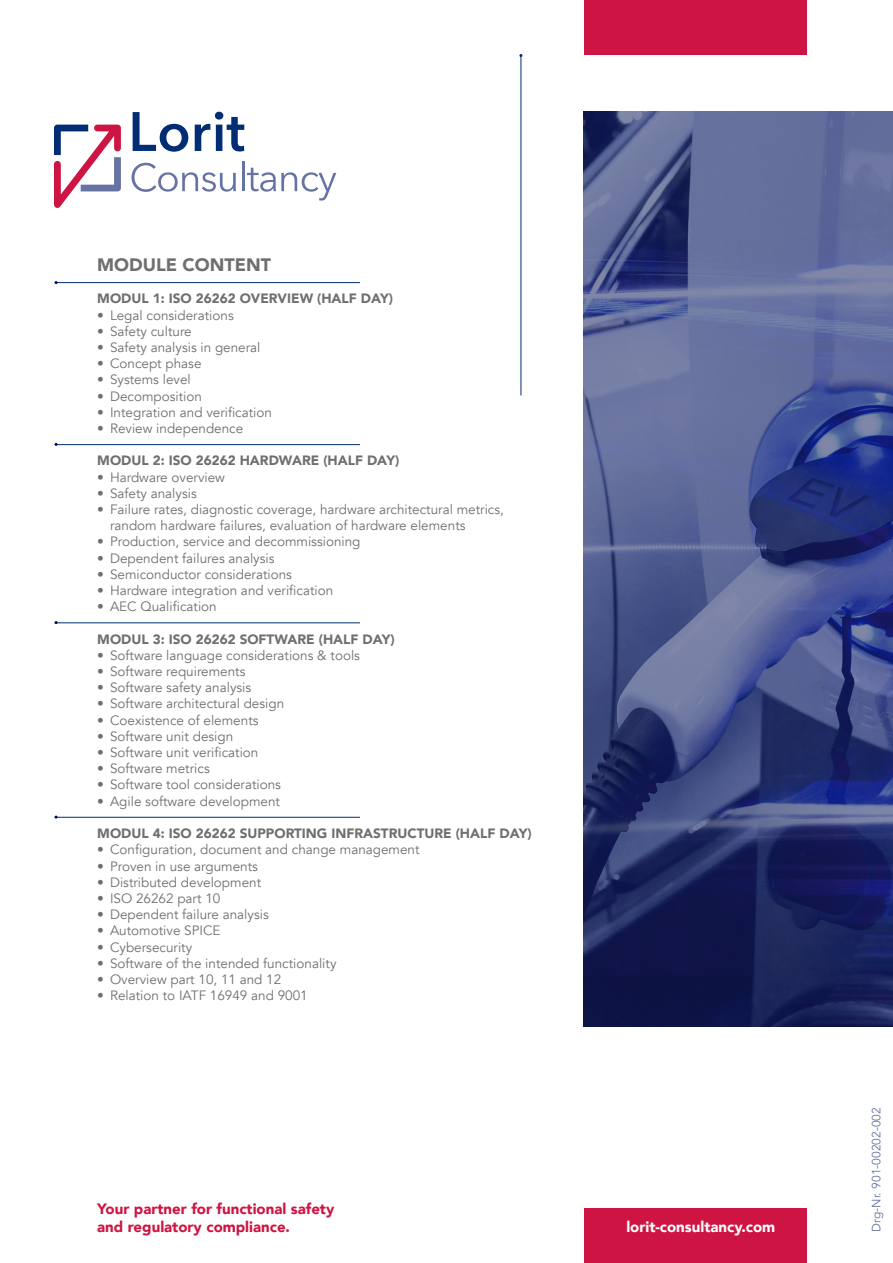
<style>
.page{position:relative;width:893px;height:1263px;background:#fff}
.page>*{position:absolute;margin:0;border:0;box-sizing:border-box;transform-origin:0 0}
.t1{font:900 18px "Avenir";color:#6f6f6e}
.t2{font:900 15px/18px "Avenir";color:#ce1442}
.t3{font:900 15px "Avenir";color:#fff}
.t4{font:13.5px/16.2px "Avenir";color:#6f6f6e}
.t5{font:900 13.5px "Avenir";color:#6f6f6e}
.t6{font:12px "Avenir";color:#6772a4}
</style>
<div class="page">
<hr style="left:521px;top:56px;width:1px;height:339px;background:#002d74">
<div style="left:584px;top:1209px;width:223px;height:54px;background:#ce1442"></div>
<div style="left:584px;top:0;width:223px;height:54px;background:#ce1442"></div>
<svg style="left:54px;top:125px;width:67px;height:83px"></svg>
<svg style="left:133px;top:112px;width:111px;height:40px"></svg>
<svg style="left:132px;top:163px;width:104px;height:29px"></svg>
<hr style="left:242px;top:162px;width:2px;height:29px;background:#6772a4">
<svg style="left:247px;top:168px;width:89px;height:33px"></svg>
<hr style="left:55px;top:282px;width:305px;height:1px;background:#002d74">
<hr style="left:55px;top:444px;width:305px;height:1px;background:#002d74">
<hr style="left:55px;top:622px;width:305px;height:1px;background:#002d74">
<hr style="left:55px;top:817px;width:305px;height:1px;background:#002d74">
<svg style="left:584px;top:112px;width:309px;height:915px;background:#444e83"></svg>
<h1 class="t1" style="left:97px;top:249px;width:175px">MODULE CONTENT</h1>
<p class="t5" style="left:97px;top:287px;width:297px">MODUL 1: ISO 26262 OVERVIEW (HALF DAY)</p>
<p class="t4" style="left:97px;top:307px;width:138px">• Legal considerations</p>
<p class="t4" style="left:97px;top:323px;width:96px">• Safety culture</p>
<p class="t4" style="left:97px;top:339px;width:165px">• Safety analysis in general</p>
<p class="t4" style="left:97px;top:356px;width:106px">• Concept phase</p>
<p class="t4" style="left:97px;top:372px;width:95px">• Systems level</p>
<p class="t4" style="left:97px;top:388px;width:106px">• Decomposition</p>
<p class="t4" style="left:97px;top:404px;width:176px">• Integration and verification</p>
<p class="t4" style="left:97px;top:420px;width:148px">• Review independence</p>
<p class="t5" style="left:97px;top:449px;width:304px">MODUL 2: ISO 26262 HARDWARE (HALF DAY)</p>
<p class="t4" style="left:97px;top:469px;width:129px">• Hardware overview</p>
<p class="t4" style="left:97px;top:485px;width:101px">• Safety analysis</p>
<p class="t4" style="left:110px;top:501px;width:395px;text-indent:-13px">• Failure rates, diagnostic coverage, hardware architectural metrics, random hardware failures, evaluation of hardware elements</p>
<p class="t4" style="left:97px;top:534px;width:265px">• Production, service and decommissioning</p>
<p class="t4" style="left:97px;top:550px;width:179px">• Dependent failures analysis</p>
<p class="t4" style="left:97px;top:566px;width:196px">• Semiconductor considerations</p>
<p class="t4" style="left:97px;top:582px;width:237px">• Hardware integration and verification</p>
<p class="t4" style="left:97px;top:599px;width:121px">• AEC Qualification</p>
<p class="t5" style="left:97px;top:627px;width:299px">MODUL 3: ISO 26262 SOFTWARE (HALF DAY)</p>
<p class="t4" style="left:97px;top:647px;width:264px">• Software language considerations &amp; tools</p>
<p class="t4" style="left:97px;top:663px;width:150px">• Software requirements</p>
<p class="t4" style="left:97px;top:680px;width:156px">• Software safety analysis</p>
<p class="t4" style="left:97px;top:696px;width:188px">• Software architectural design</p>
<p class="t4" style="left:97px;top:712px;width:163px">• Coexistence of elements</p>
<p class="t4" style="left:97px;top:728px;width:137px">• Software unit design</p>
<p class="t4" style="left:97px;top:744px;width:163px">• Software unit verification</p>
<p class="t4" style="left:97px;top:761px;width:114px">• Software metrics</p>
<p class="t4" style="left:97px;top:777px;width:185px">• Software tool considerations</p>
<p class="t4" style="left:97px;top:793px;width:184px">• Agile software development</p>
<p class="t5" style="left:97px;top:822px;width:436px">MODUL 4: ISO 26262 SUPPORTING INFRASTRUCTURE (HALF DAY)</p>
<p class="t4" style="left:97px;top:842px;width:324px">• Configuration, document and change management</p>
<p class="t4" style="left:97px;top:858px;width:162px">• Proven in use arguments</p>
<p class="t4" style="left:97px;top:874px;width:165px">• Distributed development</p>
<p class="t4" style="left:97px;top:890px;width:125px">• ISO 26262 part 10</p>
<p class="t4" style="left:97px;top:906px;width:173px">• Dependent failure analysis</p>
<p class="t4" style="left:97px;top:923px;width:125px">• Automotive SPICE</p>
<p class="t4" style="left:97px;top:939px;width:96px">• Cybersecurity</p>
<p class="t4" style="left:97px;top:955px;width:241px">• Software of the intended functionality</p>
<p class="t4" style="left:97px;top:971px;width:186px">• Overview part 10, 11 and 12</p>
<p class="t4" style="left:97px;top:987px;width:212px">• Relation to IATF 16949 and 9001</p>
<p class="t2" style="left:97px;top:1199px;width:239px">Your partner for functional safety and regulatory compliance.</p>
<p class="t3" style="left:626px;top:1214px;width:150px">lorit-consultancy.com</p>
<p class="t6" style="left:869px;top:1232px;width:126px;rotate:-90deg">Drg-Nr. 901-00202-002</p>
</div>
